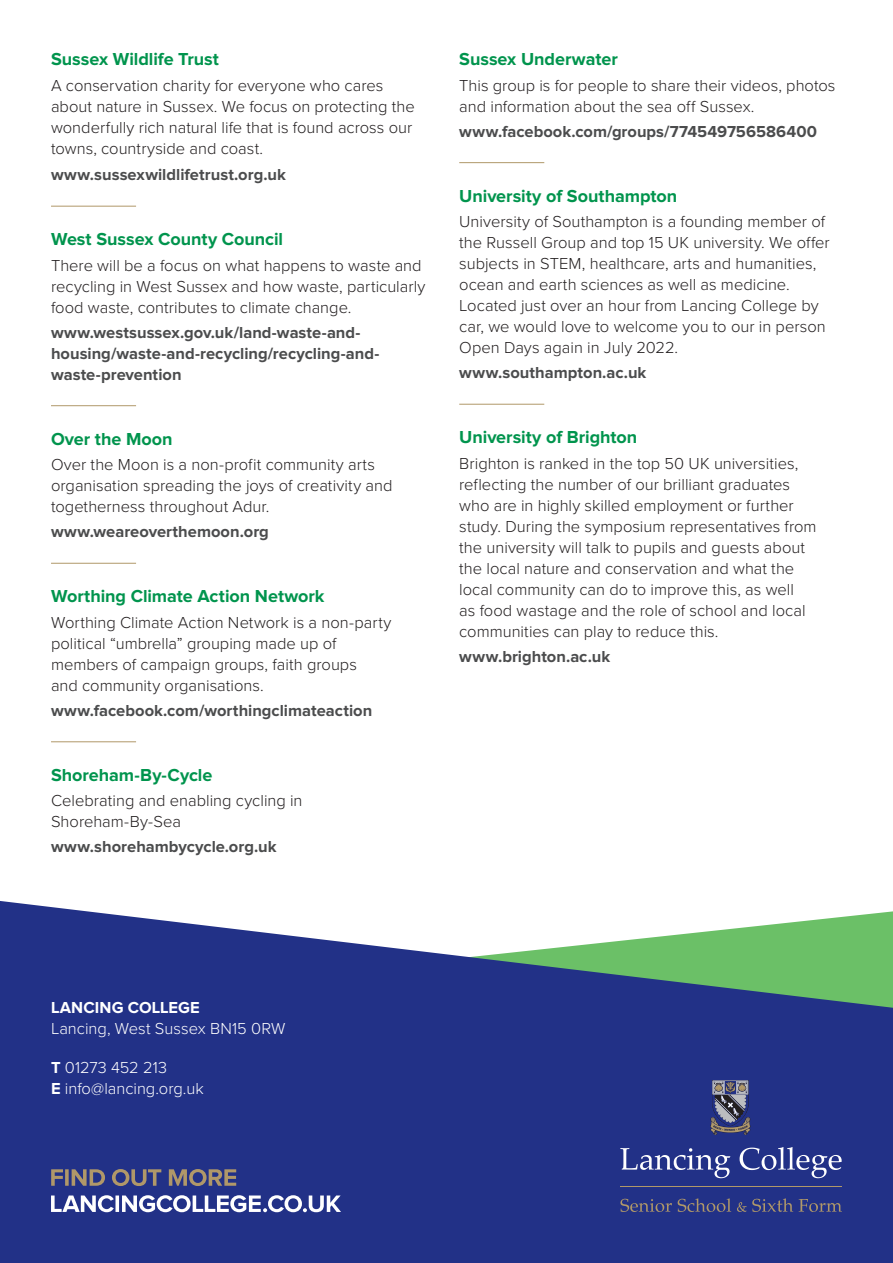
<style>
.page{position:relative;width:893px;height:1263px;background:#fff}
.page>*{position:absolute;margin:0;border:0;box-sizing:border-box;transform-origin:0 0}
.t1{font:700 18px "Proxima Nova";letter-spacing:-.005em;color:#00944d}
.t2{font:300 16.5px/21px "Proxima Nova";color:#231f20}
.t3{font:700 16.5px/21px "Proxima Nova";color:#4b4c4d}
.t4{font:300 16.5px/21px "Proxima Nova";color:#fff}
.t5{font:700 16.5px "Proxima Nova";letter-spacing:.005em;color:#fff}
.s1{font-weight:700}
</style>
<div class="page">
<svg style="left:0;top:901px;width:893px;height:362px;background:#3a4d8f"></svg>
<svg style="left:51px;top:1195px;width:290px;height:17px"></svg>
<svg style="left:51px;top:1169px;width:185px;height:17px;background:#646178"></svg>
<hr style="left:51px;top:206px;width:85px;height:1px;background:#b09869">
<hr style="left:51px;top:405px;width:85px;height:1px;background:#b09869">
<hr style="left:51px;top:563px;width:85px;height:1px;background:#b09869">
<hr style="left:51px;top:741px;width:85px;height:1px;background:#b09869">
<hr style="left:459px;top:162px;width:85px;height:1px;background:#b09869">
<hr style="left:459px;top:404px;width:85px;height:1px;background:#b09869">
<svg style="left:620px;top:1198px;width:222px;height:14px;background:#3f4680"></svg>
<svg style="left:710px;top:1080px;width:41px;height:55px;background:#61627d"></svg>
<svg style="left:620px;top:1148px;width:110px;height:30px;background:#4a569d"></svg>
<svg style="left:740px;top:1147px;width:102px;height:31px;background:#4c589d"></svg>
<hr style="left:620px;top:1186px;width:222px;height:1px;background:#b09869">
<p class="t1" style="left:51px;top:51px;width:169px">Sussex Wildlife Trust</p>
<p class="t2" style="left:51px;top:74px;width:365px">A conservation charity for everyone who cares about nature in Sussex. We focus on protecting the wonderfully rich natural life that is found across our towns, countryside and coast.</p>
<p class="t3" style="left:51px;top:165px;width:236px">www.sussexwildlifetrust.org.uk</p>
<p class="t1" style="left:51px;top:231px;width:234px">West Sussex County Council</p>
<p class="t2" style="left:51px;top:254px;width:376px">There will be a focus on what happens to waste and recycling in West Sussex and how waste, particularly food waste, contributes to climate change.</p>
<p class="t3" style="left:51px;top:322px;width:330px">www.westsussex.gov.uk/land-waste-and&shy;housing/waste-and-recycling/recycling-and&shy;waste‑prevention</p>
<p class="t1" style="left:51px;top:431px;width:123px">Over the Moon</p>
<p class="t2" style="left:51px;top:453px;width:343px">Over the Moon is a non-profit community arts organisation spreading the joys of creativity and togetherness throughout Adur.</p>
<p class="t3" style="left:51px;top:522px;width:219px">www.weareoverthemoon.org</p>
<p class="t1" style="left:51px;top:588px;width:275px">Worthing Climate Action Network</p>
<p class="t2" style="left:51px;top:611px;width:342px">Worthing Climate Action Network is a non‑party political “umbrella” grouping made up of members of campaign groups, faith groups<br>and community organisations.</p>
<p class="t3" style="left:51px;top:701px;width:323px">www.facebook.com/worthingclimateaction</p>
<p class="t1" style="left:51px;top:767px;width:163px">Shoreham-By-Cycle</p>
<p class="t2" style="left:51px;top:789px;width:253px">Celebrating and enabling cycling in<br>Shoreham-By-Sea</p>
<p class="t3" style="left:51px;top:837px;width:227px">www.shorehambycycle.org.uk</p>
<p class="t1" style="left:459px;top:51px;width:160px">Sussex Underwater</p>
<p class="t2" style="left:459px;top:74px;width:378px">This group is for people to share their videos, photos and information about the sea off Sussex.</p>
<p class="t3" style="left:459px;top:121px;width:359px">www.facebook.com/groups/774549756586400</p>
<p class="t1" style="left:459px;top:188px;width:220px">University of Southampton</p>
<p class="t2" style="left:459px;top:210px;width:372px">University of Southampton is a founding member of the Russell Group and top 15 UK university. We offer subjects in STEM, healthcare, arts and humanities, ocean and earth sciences as well as medicine.<br>Located just over an hour from Lancing College by car, we would love to welcome you to our in person Open Days again in July 2022.</p>
<p class="t3" style="left:459px;top:363px;width:189px">www.southampton.ac.uk</p>
<p class="t1" style="left:459px;top:429px;width:180px">University of Brighton</p>
<p class="t2" style="left:459px;top:452px;width:359px">Brighton is ranked in the top 50 UK universities, reflecting the number of our brilliant graduates who are in highly skilled employment or further study. During the symposium representatives from the university will talk to pupils and guests about the local nature and conservation and what the local community can do to improve this, as well<br>as food wastage and the role of school and local communities can play to reduce this.</p>
<p class="t3" style="left:459px;top:647px;width:152px">www.brighton.ac.uk</p>
<p class="t5" style="left:51px;top:999px;width:150px">LANCING COLLEGE</p>
<p class="t4" style="left:51px;top:1017px;width:236px">Lancing, West Sussex BN15 0RW</p>
<p class="t4" style="left:51px;top:1055px;width:154px"><span class="s1">T</span> 01273 452 213<br><span class="s1">E</span> info@lancing.org.uk</p>
</div>
